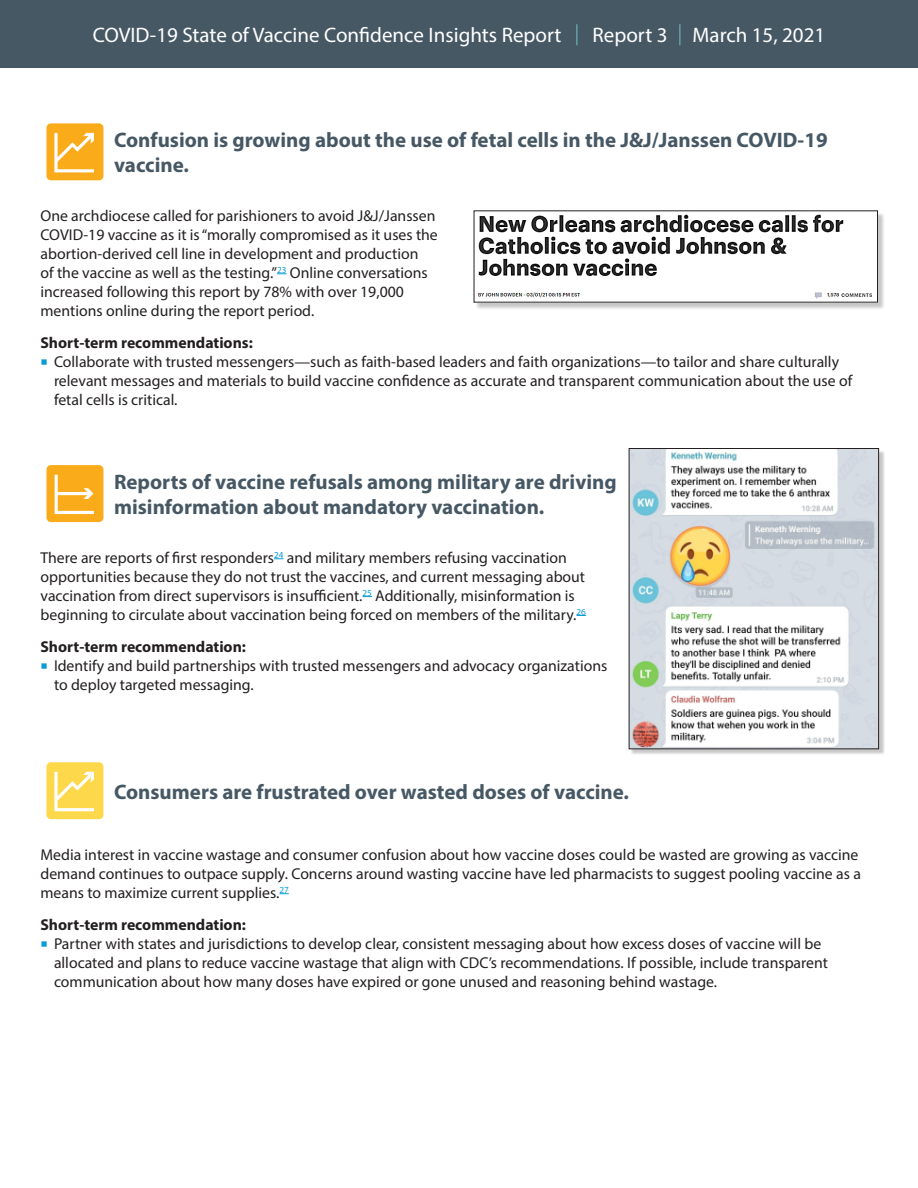
<style>
.page{position:relative;width:918px;height:1188px;background:#fff}
.page>*{position:absolute;margin:0;border:0;box-sizing:border-box;transform-origin:0 0}
.t1{font:700 21px/25.2px "Myriad Pro";color:#475865}
.t2{font:21px "Myriad Pro";color:#fff}
.t3{font:15.75px/18.9px "Myriad Pro";color:#231f20}
.t4{font:700 15.75px "Myriad Pro";color:#231f20}
.s1{font-weight:300;color:#6fcaca}
</style>
<div class="page">
<div style="left:0;top:0;width:918px;height:68px;background:#475865"></div>
<div style="left:631px;top:450px;width:254px;height:306px;background:#231f20;opacity:.25"></div>
<img style="left:631px;top:450px;width:246px;height:297px">
<div style="left:629px;top:448px;width:250px;height:301px;border:1px solid #231f20"></div>
<div style="left:476px;top:212px;width:410px;height:98px;background:#231f20;opacity:.25"></div>
<img style="left:476px;top:213px;width:400px;height:87px">
<svg style="left:46px;top:124px;width:57px;height:56px"></svg>
<div style="left:47px;top:123px;width:56px;height:57px;background:#faab1a;border-radius:4px"></div>
<svg style="left:54px;top:132px;width:40px;height:41px"></svg>
<svg style="left:46px;top:465px;width:57px;height:57px"></svg>
<div style="left:47px;top:465px;width:56px;height:57px;background:#faab1a;border-radius:4px"></div>
<svg style="left:54px;top:474px;width:40px;height:40px"></svg>
<svg style="left:46px;top:762px;width:57px;height:57px"></svg>
<div style="left:47px;top:762px;width:56px;height:57px;background:#fdd84a;border-radius:4px"></div>
<svg style="left:54px;top:771px;width:40px;height:41px"></svg>
<h1 class="t2" style="left:93px;top:22px;width:734px">COVID-19 State of Vaccine Confidence Insights Report <span class="s1">|</span> Report 3 <span class="s1">|</span> March 15, 2021</h1>
<h1 class="t1" style="left:114px;top:127px;width:715px">Confusion is growing about the use of fetal cells in the J&amp;J/Janssen COVID-19 vaccine.</h1>
<p class="t3" style="left:40px;top:206px;width:399px">One archdiocese called for parishioners to avoid J&amp;J/Janssen COVID-19 vaccine as it is “morally compromised as it uses the abortion-derived cell line in development and production<br>of the vaccine as well as the testing.”<sup>23</sup> Online conversations increased following this report by 78% with over 19,000 mentions online during the report period.</p>
<p class="t4" style="left:40px;top:333px;width:214px">Short-term recommendations:</p>
<p class="t3" style="left:54px;top:352px;width:800px">Collaborate with trusted messengers—such as faith-based leaders and faith organizations—to tailor and share culturally relevant messages and materials to build vaccine confidence as accurate and transparent communication about the use of fetal cells is critical.</p>
<h1 class="t1" style="left:114px;top:468px;width:504px">Reports of vaccine refusals among military are driving misinformation about mandatory vaccination.</h1>
<p class="t3" style="left:40px;top:548px;width:547px">There are reports of first responders<sup>24</sup> and military members refusing vaccination opportunities because they do not trust the vaccines, and current messaging about vaccination from direct supervisors is insufficient.<sup>25</sup> Additionally, misinformation is beginning to circulate about vaccination being forced on members of the military.<sup>26</sup></p>
<p class="t4" style="left:40px;top:637px;width:207px">Short-term recommendation:</p>
<p class="t3" style="left:54px;top:656px;width:555px">Identify and build partnerships with trusted messengers and advocacy organizations to deploy targeted messaging.</p>
<h1 class="t1" style="left:114px;top:778px;width:517px">Consumers are frustrated over wasted doses of vaccine.</h1>
<p class="t3" style="left:40px;top:845px;width:822px">Media interest in vaccine wastage and consumer confusion about how vaccine doses could be wasted are growing as vaccine demand continues to outpace supply. Concerns around wasting vaccine have led pharmacists to suggest pooling vaccine as a means to maximize current supplies.<sup>27</sup></p>
<p class="t4" style="left:40px;top:915px;width:207px">Short-term recommendation:</p>
<p class="t3" style="left:54px;top:934px;width:776px">Partner with states and jurisdictions to develop clear, consistent messaging about how excess doses of vaccine will be allocated and plans to reduce vaccine wastage that align with CDC’s recommendations. If possible, include transparent communication about how many doses have expired or gone unused and reasoning behind wastage.</p>
</div>
